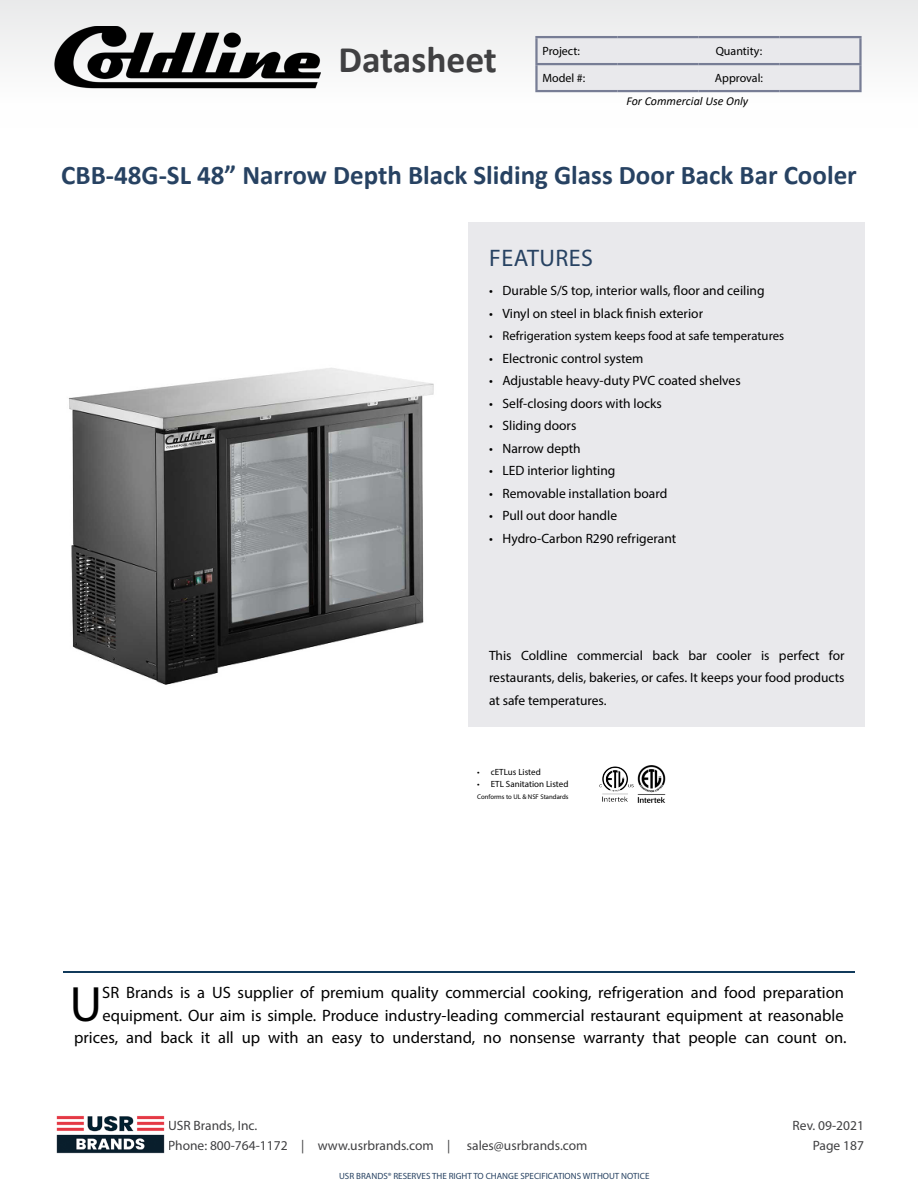
<style>
.page{position:relative;width:918px;height:1188px;background:#fff}
.page>*{position:absolute;margin:0;border:0;box-sizing:border-box;transform-origin:0 0}
.t1{font:49.95px "Myriad Pro";color:#000}
.t2{font:700 37.5px "Calibri";color:#404042}
.t3{font:700 27px "Calibri";color:#274262}
.t4{font:24px "Myriad Pro";letter-spacing:.02em;color:#274262}
.t5{font:16.5px/22.5px "Myriad Pro";color:#000;text-align:right}
.t6{font:13.5px/22.5px "Myriad Pro";color:#000;text-align:justify}
.t7{font:13.5px/19.5px "Myriad Pro";color:#404042}
.t8{font:12.75px "Myriad Pro";color:#000}
.t9{font:12px "Myriad Pro";color:#000}
.t10{font:italic 12px "Calibri";color:#000}
.t11{font:9px "Myriad Pro";color:#274262}
.t12{font:9px "Myriad Pro";color:#000}
.t13{font:6.75px "Myriad Pro";color:#000}
</style>
<div class="page">
<hr style="left:63px;top:972px;width:792px;height:1px;background:#113a5b">
<img style="left:599px;top:766px;width:35px;height:36px">
<img style="left:638px;top:765px;width:28px;height:37px">
<img style="left:68px;top:368px;width:366px;height:317px">
<div style="left:469px;top:222px;width:396px;height:505px;background:#e9e9ec"></div>
<div style="left:0;top:0;width:918px;height:127px;background:#f6f6f7"></div>
<div style="left:538px;top:38px;width:321px;height:52px;background:#e9e9ec"></div>
<hr style="left:535px;top:36px;width:82px;height:2px;background:#777d95">
<hr style="left:535px;top:38px;width:3px;height:25px;background:#777d95">
<hr style="left:617px;top:36px;width:81px;height:2px;background:#777d95">
<hr style="left:698px;top:36px;width:81px;height:2px;background:#777d95">
<hr style="left:779px;top:36px;width:83px;height:2px;background:#777d95">
<hr style="left:859px;top:38px;width:3px;height:25px;background:#777d95">
<hr style="left:535px;top:63px;width:82px;height:2px;background:#777d95">
<hr style="left:535px;top:65px;width:3px;height:25px;background:#777d95">
<hr style="left:617px;top:63px;width:81px;height:2px;background:#777d95">
<hr style="left:698px;top:63px;width:81px;height:2px;background:#777d95">
<hr style="left:779px;top:63px;width:83px;height:2px;background:#777d95">
<hr style="left:859px;top:65px;width:3px;height:25px;background:#777d95">
<hr style="left:535px;top:90px;width:82px;height:2px;background:#777d95">
<hr style="left:617px;top:90px;width:81px;height:2px;background:#777d95">
<hr style="left:698px;top:90px;width:81px;height:2px;background:#777d95">
<hr style="left:779px;top:90px;width:83px;height:2px;background:#777d95">
<img style="left:56px;top:1115px;width:109px;height:39px">
<img style="left:54px;top:26px;width:266px;height:63px">
<h2 class="t2" style="left:338px;top:33px;width:160px">Datasheet</h2>
<p class="t9" style="left:542px;top:43px;width:39px">Project:</p>
<p class="t9" style="left:716px;top:43px;width:48px">Quantity:</p>
<p class="t9" style="left:542px;top:70px;width:44px">Model #:</p>
<p class="t9" style="left:715px;top:70px;width:50px">Approval:</p>
<p class="t10" style="left:626px;top:93px;width:123px">For Commercial Use Only</p>
<h3 class="t3" style="left:61px;top:155px;width:797px">CBB-48G-SL 48” Narrow Depth Black Sliding Glass Door Back Bar Cooler</h3>
<h3 class="t4" style="left:489px;top:243px;width:105px">FEATURES</h3>
<p class="t6" style="left:489px;top:279px;width:277px">• Durable S/S top, interior walls, floor and ceiling</p>
<p class="t6" style="left:489px;top:302px;width:216px">• Vinyl on steel in black finish exterior</p>
<p class="t8" style="left:489px;top:328px;width:297px">• Refrigeration system keeps food at safe temperatures</p>
<p class="t6" style="left:489px;top:347px;width:156px">• Electronic control system</p>
<p class="t6" style="left:489px;top:369px;width:253px">• Adjustable heavy-duty PVC coated shelves</p>
<p class="t6" style="left:489px;top:392px;width:174px">• Self-closing doors with locks</p>
<p class="t6" style="left:489px;top:414px;width:89px">• Sliding doors</p>
<p class="t6" style="left:489px;top:437px;width:93px">• Narrow depth</p>
<p class="t6" style="left:489px;top:459px;width:128px">• LED interior lighting</p>
<p class="t6" style="left:489px;top:482px;width:180px">• Removable installation board</p>
<p class="t6" style="left:489px;top:504px;width:130px">• Pull out door handle</p>
<p class="t6" style="left:489px;top:527px;width:189px">• Hydro-Carbon R290 refrigerant</p>
<p class="t6" style="left:489px;top:644px;width:357px">This Coldline commercial back bar cooler is perfect for restaurants, delis, bakeries, or cafes. It keeps your food products at safe temperatures.</p>
<p class="t12" style="left:477px;top:766px;width:65px">• cETLus Listed</p>
<p class="t12" style="left:477px;top:778px;width:93px">• ETL Sanitation Listed</p>
<p class="t13" style="left:477px;top:792px;width:93px">Conforms to UL &amp; NSF Standards</p>
<p class="t5" style="left:74px;top:981px;width:774px">SR Brands is a US supplier of premium quality commercial cooking, refrigeration and food preparation equipment. Our aim is simple. Produce industry-leading commercial restaurant equipment at reasonable prices, and back it all up with an easy to understand, no nonsense warranty that people can count on.</p>
<h1 class="t1" style="left:70px;top:973px;width:34px">U</h1>
<p class="t7" style="left:168px;top:1116px;width:421px">USR Brands, Inc.<br>Phone: 800-764-1172 | www.usrbrands.com | sales@usrbrands.com</p>
<p class="t7" style="left:793px;top:1116px;width:73px;text-align:right">Rev. 09-2021<br>Page 187</p>
<p class="t11" style="left:339px;top:1171px;width:312px">USR BRANDS® RESERVES THE RIGHT TO CHANGE SPECIFICATIONS WITHOUT NOTICE</p>
</div>
